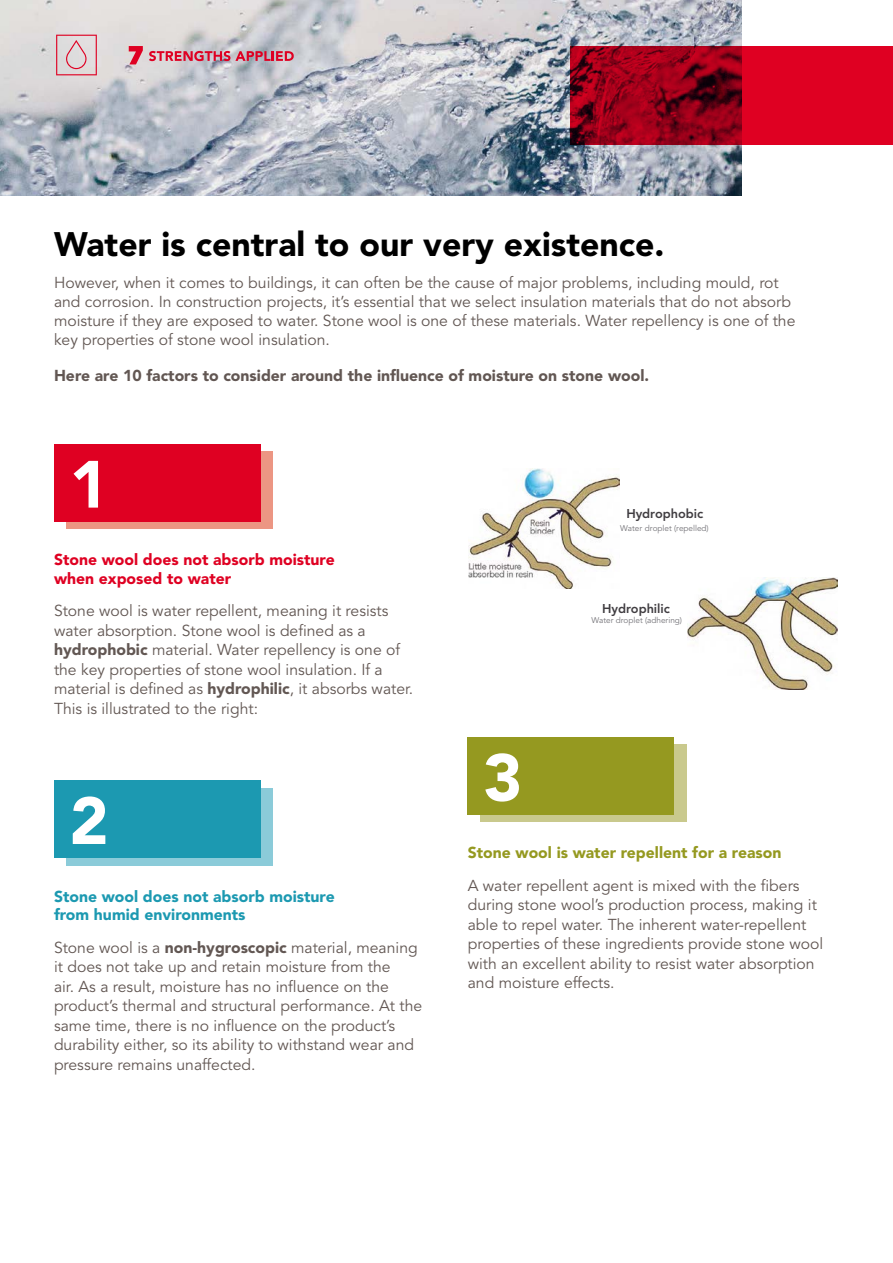
<style>
.page{position:relative;width:893px;height:1263px;background:#fff}
.page>*{position:absolute;margin:0;border:0;box-sizing:border-box;transform-origin:0 0}
.t1{font:900 66px "Avenir LT Std";color:#fff}
.t2{font:900 33.75px "Avenir LT Std";color:#000}
.t3{font:15.75px/19.5px "Avenir LT Std";color:#625753}
.t4{font:900 15.75px "Avenir LT Std";color:#625753}
.t5{font:900 15.75px/18.9px "Avenir LT Std";color:#1c99b1}
.t6{font:900 15.75px/18.9px "Avenir LT Std";color:#df0022}
.t7{font:900 15.75px "Avenir LT Std";color:#959920}
.t8{font:800 12.75px "Avenir LT Std";color:#403d41}
.t9{font:8.25px "Avenir LT Std";color:#737277}
.s1{font-weight:900}
</style>
<div class="page">
<img style="left:0;top:0;width:741px;height:196px">
<svg style="left:570px;top:46px;width:323px;height:99px;background:#b3001c"></svg>
<svg style="left:149px;top:51px;width:145px;height:10px"></svg>
<svg style="left:129px;top:46px;width:14px;height:18px"></svg>
<svg style="left:56px;top:35px;width:41px;height:40px;background:#debcc1"></svg>
<div style="left:66px;top:451px;width:207px;height:78px;background:#ec9683"></div>
<div style="left:66px;top:788px;width:207px;height:77px;background:#8bcbd9"></div>
<div style="left:480px;top:745px;width:206px;height:77px;background:#c9c98d"></div>
<div style="left:54px;top:444px;width:206px;height:77px;background:#df0022"></div>
<div style="left:54px;top:780px;width:206px;height:78px;background:#1c99b1"></div>
<div style="left:468px;top:737px;width:206px;height:77px;background:#959920"></div>
<img style="left:469px;top:468px;width:150px;height:121px">
<img style="left:687px;top:578px;width:151px;height:111px">
<h2 class="t2" style="left:54px;top:224px;width:612px">Water is central to our very existence.</h2>
<p class="t3" style="left:54px;top:273px;width:743px;line-height:18.9px">However, when it comes to buildings, it can often be the cause of major problems, including mould, rot and corrosion. In construction projects, it’s essential that we select insulation materials that do not absorb moisture if they are exposed to water. Stone wool is one of these materials. Water repellency is one of the key properties of stone wool insulation.</p>
<p class="t4" style="left:54px;top:365px;width:597px">Here are 10 factors to consider around the influence of moisture on stone wool.</p>
<h1 class="t1" style="left:70px;top:445px;width:41px">1</h1>
<p class="t6" style="left:54px;top:550px;width:282px">Stone wool does not absorb moisture when exposed to water</p>
<p class="t3" style="left:54px;top:602px;width:361px">Stone wool is water repellent, meaning it resists water absorption. Stone wool is defined as a <span class="s1">hydrophobic</span> material. Water repellency is one of the key properties of stone wool insulation. If a material is defined as <span class="s1">hydrophilic</span>, it absorbs water.<br>This is illustrated to the right:</p>
<h1 class="t1" style="left:70px;top:781px;width:41px">2</h1>
<p class="t5" style="left:54px;top:886px;width:282px">Stone wool does not absorb moisture from humid environments</p>
<p class="t3" style="left:54px;top:938px;width:370px">Stone wool is a <span class="s1">non-hygroscopic</span> material, meaning it does not take up and retain moisture from the<br>air. As a result, moisture has no influence on the product’s thermal and structural performance. At the same time, there is no influence on the product’s durability either, so its ability to withstand wear and pressure remains unaffected.</p>
<p class="t8" style="left:626px;top:506px;width:79px">Hydrophobic</p>
<p class="t9" style="left:620px;top:523px;width:90px">Water droplet (repelled)</p>
<h1 class="t1" style="left:483px;top:738px;width:41px">3</h1>
<p class="t8" style="left:602px;top:601px;width:69px">Hydrophilic</p>
<p class="t9" style="left:591px;top:616px;width:92px">Water droplet (adhering)</p>
<p class="t7" style="left:468px;top:843px;width:315px">Stone wool is water repellent for a reason</p>
<p class="t3" style="left:468px;top:876px;width:357px">A water repellent agent is mixed with the fibers during stone wool’s production process, making it able to repel water. The inherent water-repellent properties of these ingredients provide stone wool with an excellent ability to resist water absorption and moisture effects.</p>
</div>
